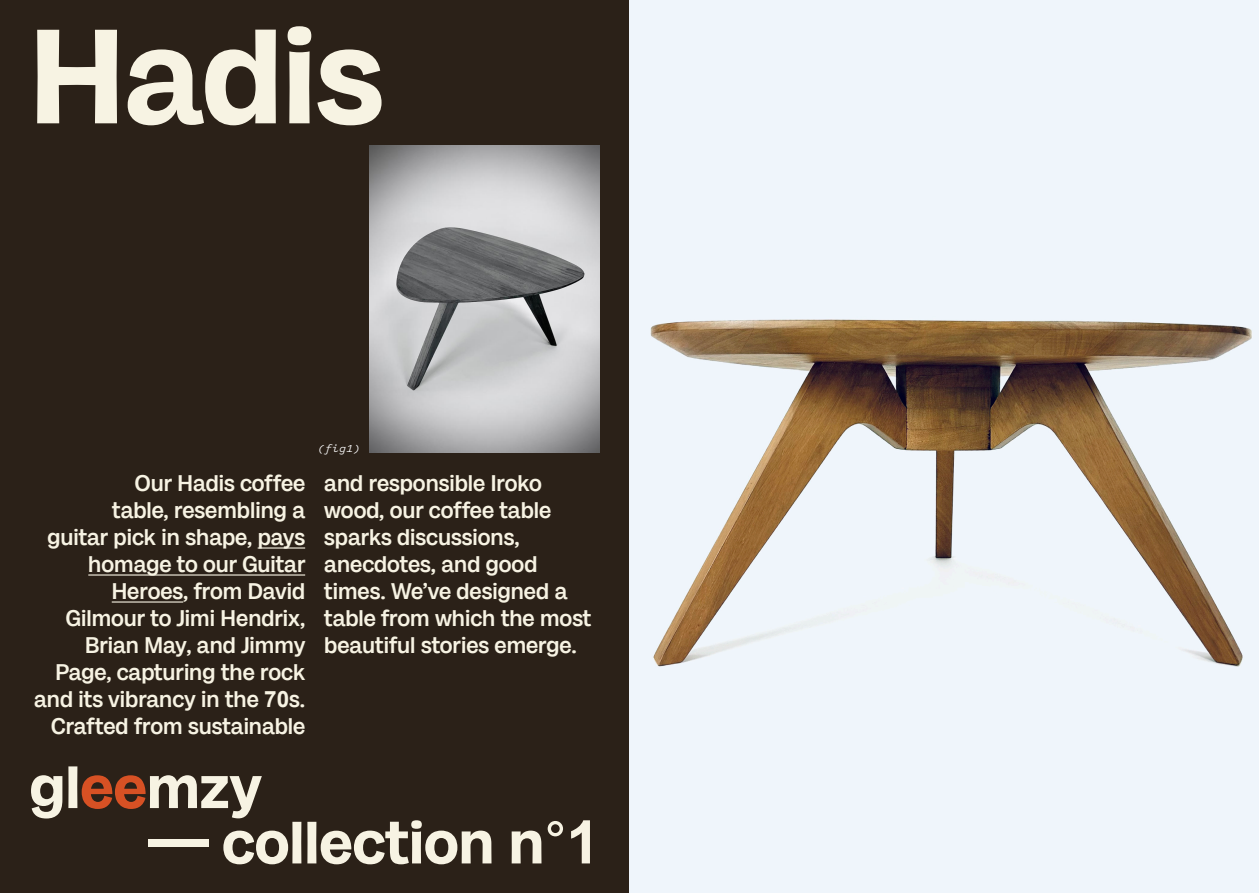
<style>
.page{position:relative;width:1259px;height:893px;background:#fff}
.page>*{position:absolute;margin:0;border:0;box-sizing:border-box;transform-origin:0 0}
.t1{font:700 135px "Milligram Trial";color:#f7f3e3}
.t2{font:700 60px "Milligram Trial";color:#f7f3e3}
.t3{font:500 22.5px/27px "Milligram Trial";color:#f7f3e3;text-align:right}
.t4{font:italic 12px "Logic Monospace";color:#fff}
.s1{font-family:"Arial";font-weight:700}
.s2{color:#d75124}
.s3{font-family:"Arial"}
</style>
<div class="page">
<div style="left:0;top:0;width:629px;height:893px;background:#2b2118"></div>
<img style="left:369px;top:145px;width:231px;height:308px">
<hr style="left:258px;top:547px;width:47px;height:2px;background:#f7f3e3">
<hr style="left:88px;top:574px;width:217px;height:2px;background:#f7f3e3">
<hr style="left:112px;top:601px;width:71px;height:2px;background:#f7f3e3">
<img style="left:629px;top:0;width:630px;height:893px">
<p class="t1" style="left:30px;top:-17px;width:355px">Hadis</p>
<p class="t4" style="left:317px;top:441px;width:45px">(fig1)</p>
<p class="t3" style="left:34px;top:468px;width:273px">Our Hadis coffee<br>table, resembling a<br>guitar pick in shape, pays homage to our Guitar<br>Heroes, from David<br>Gilmour to Jimi Hendrix,<br>Brian May, and Jimmy<br>Page, capturing the rock and its vibrancy in the <span class="s1">70</span>s.<br>Crafted from sustainable</p>
<p class="t3" style="left:324px;top:468px;width:268px;text-align:left">and responsible Iroko wood, our coffee table sparks discussions, anecdotes, and good times. We’ve designed a table from which the most beautiful stories emerge.</p>
<p class="t2" style="left:30px;top:746px;width:234px">gl<span class="s2">ee</span>mzy</p>
<p class="t2" style="left:148px;top:801px;width:453px">— collection n°<span class="s3">1</span></p>
</div>
